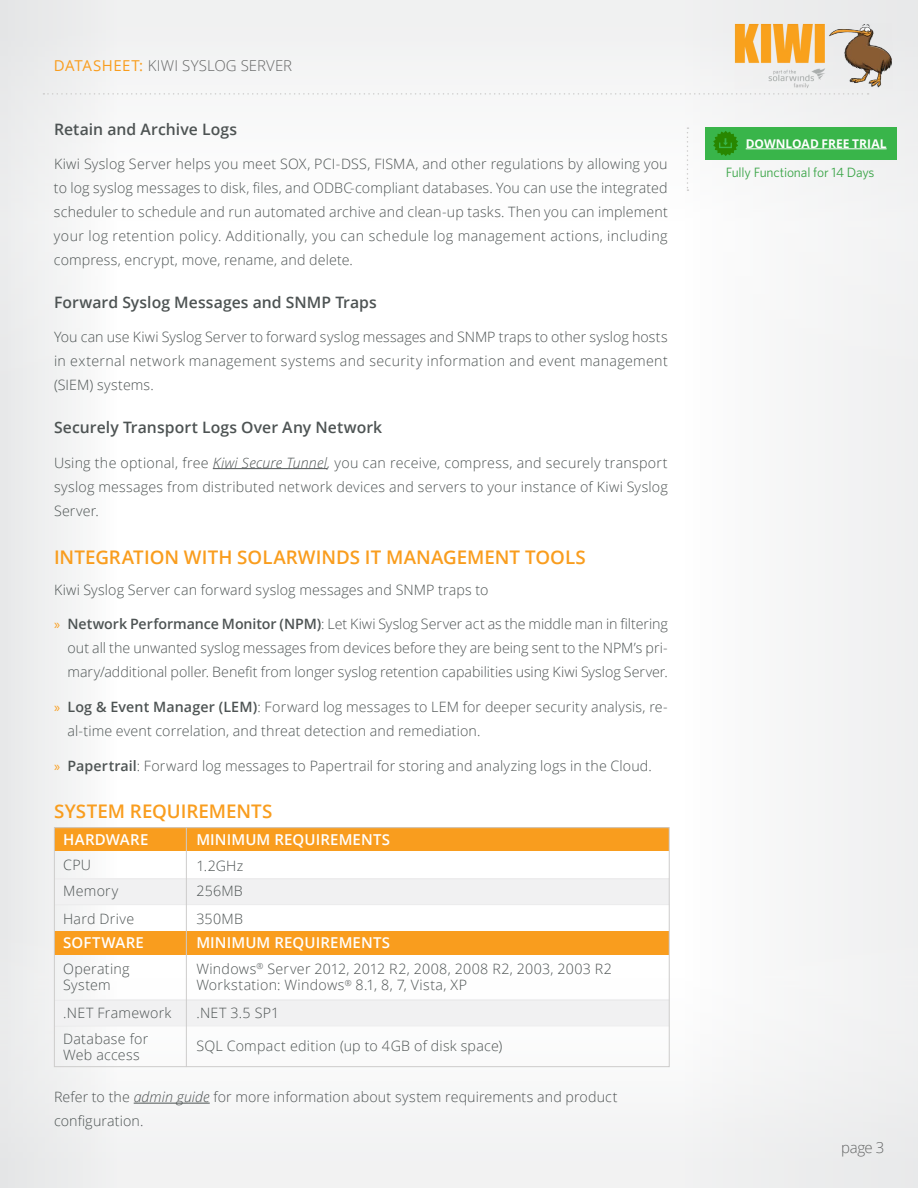
<style>
.page{position:relative;width:918px;height:1188px;background:#fff}
.page>*{position:absolute;margin:0;border:0;box-sizing:border-box;transform-origin:0 0}
.t1{font:600 18.75px "Open Sans";color:#f99d1e}
.t2{font:600 15.75px "Open Sans";letter-spacing:.005em;color:#4d5353}
.t3{font:600 15px "Open Sans";letter-spacing:.005em;color:#fff}
.t4{font:300 15px "Open Sans";letter-spacing:.01em;color:#666767}
.t5{font:300 14.25px/24px "Open Sans";letter-spacing:.01em;color:#4d5353}
.t6{font:13.5px "Whitney";letter-spacing:-.01em;color:#3ba548}
.t7{font:700 12px "Open Sans";letter-spacing:.005em;color:#fff}
.s1{font-weight:400;color:#f99d1e}
.s2{font-style:italic}
.s3{font-family:"Myriad Pro";font-weight:400;color:#f99d1e}
.s4{font-weight:600}
</style>
<div class="page">
<div style="left:0;top:0;width:918px;height:1188px;background:linear-gradient(to bottom,#f9f9fa,#f7f7f7)"></div>
<img style="left:730px;top:21px;width:165px;height:71px">
<svg style="left:43px;top:93px;width:826px;height:2px"></svg>
<hr style="left:213px;top:468px;width:114px;height:1px;background:#4d5353">
<hr style="left:134px;top:1103px;width:76px;height:1px;background:#4d5353">
<svg style="left:687px;top:127px;width:1px;height:64px"></svg>
<div style="left:705px;top:127px;width:192px;height:32px;background:#39b54a"></div>
<svg style="left:713px;top:131px;width:25px;height:25px"></svg>
<hr style="left:746px;top:149px;width:141px;height:1px;background:#fff">
<div style="left:54px;top:878px;width:615px;height:26px;background:#f1f1f2"></div>
<div style="left:54px;top:1000px;width:615px;height:26px;background:#f1f1f2"></div>
<div style="left:54px;top:828px;width:615px;height:23px;background:#f99d1e"></div>
<div style="left:54px;top:931px;width:615px;height:23px;background:#f99d1e"></div>
<hr style="left:54px;top:879px;width:616px;height:1px;background:#cdcccb">
<hr style="left:54px;top:1000px;width:616px;height:1px;background:#cdcccb">
<hr style="left:54px;top:905px;width:616px;height:1px;background:#cdcccb">
<hr style="left:54px;top:1026px;width:616px;height:1px;background:#cdcccb">
<hr style="left:186px;top:828px;width:1px;height:239px;background:#cdcccb">
<div style="left:54px;top:827px;width:616px;height:240px;border:1px solid #cdcccb"></div>
<p class="t4" style="left:54px;top:56px;width:240px"><span class="s1">DATASHEET:</span> KIWI SYSLOG SERVER</p>
<p class="t2" style="left:54px;top:118px;width:185px">Retain and Archive Logs</p>
<p class="t5" style="left:54px;top:152px;width:615px;text-align:justify">Kiwi Syslog Server helps you meet SOX, PCI-DSS, FISMA, and other regulations by allowing you to log syslog messages to disk, files, and ODBC-compliant databases. You can use the integrated scheduler to schedule and run automated archive and clean-up tasks. Then you can implement your log retention policy. Additionally, you can schedule log management actions, including compress, encrypt, move, rename, and delete.</p>
<p class="t2" style="left:54px;top:291px;width:324px">Forward Syslog Messages and SNMP Traps</p>
<p class="t5" style="left:54px;top:325px;width:615px;text-align:justify">You can use Kiwi Syslog Server to forward syslog messages and SNMP traps to other syslog hosts in external network management systems and security information and event management (SIEM) systems.</p>
<p class="t2" style="left:54px;top:416px;width:330px">Securely Transport Logs Over Any Network</p>
<p class="t5" style="left:54px;top:450px;width:615px;text-align:justify">Using the optional, free <span class="s2">Kiwi Secure Tunnel,</span> you can receive, compress, and securely transport syslog messages from distributed network devices and servers to your instance of Kiwi Syslog Server.</p>
<h1 class="t1" style="left:54px;top:544px;width:533px">INTEGRATION WITH SOLARWINDS IT MANAGEMENT TOOLS</h1>
<p class="t5" style="left:54px;top:577px;width:436px">Kiwi Syslog Server can forward syslog messages and SNMP traps to</p>
<p class="t5" style="left:67px;top:612px;width:602px;text-align:justify;text-indent:-13px"><span class="s3">»</span> <span class="s4">Network Performance Monitor (NPM)</span>: Let Kiwi Syslog Server act as the middle man in filtering out all the unwanted syslog messages from devices before they are being sent to the NPM’s pri&shy;mary/additional poller. Benefit from longer syslog retention capabilities using Kiwi Syslog Server.</p>
<p class="t5" style="left:67px;top:695px;width:602px;text-indent:-13px"><span class="s3">»</span> <span class="s4">Log &amp; Event Manager (LEM)</span>: Forward log messages to LEM for deeper security analysis, re&shy;al-time event correlation, and threat detection and remediation.</p>
<p class="t5" style="left:54px;top:753px;width:599px"><span class="s3">»</span> <span class="s4">Papertrail</span>: Forward log messages to Papertrail for storing and analyzing logs in the Cloud.</p>
<h1 class="t1" style="left:54px;top:798px;width:220px">SYSTEM REQU IREMENTS</h1>
<p class="t3" style="left:63px;top:829px;width:87px">HARDWARE</p>
<p class="t3" style="left:196px;top:829px;width:195px">MINIMUM REQUIREMENTS</p>
<p class="t5" style="left:63px;top:852px;width:57px;line-height:25.8px">CPU<br>Memory</p>
<p class="t5" style="left:63px;top:906px;width:72px">Hard D rive</p>
<p class="t5" style="left:63px;top:960px;width:68px;line-height:16.5px">Operating<br>System</p>
<p class="t5" style="left:63px;top:999px;width:110px;line-height:25.8px">.NET Framework<br>Database for</p>
<p class="t5" style="left:63px;top:1043px;width:78px">Web access</p>
<p class="t3" style="left:63px;top:933px;width:82px">SOFTWARE</p>
<p class="t5" style="left:196px;top:852px;width:48px;line-height:25.8px">1.2GHz<br>256MB</p>
<p class="t5" style="left:196px;top:906px;width:48px">350MB</p>
<p class="t5" style="left:196px;top:960px;width:417px;line-height:16.5px">Windows<sup>®</sup> Server 2012, 2012 R2, 2008, 2008 R2, 2003, 2003 R2<br>Workstation: Windows<sup>®</sup> 8.1, 8, 7, Vista, XP</p>
<p class="t5" style="left:196px;top:1000px;width:84px">.NET 3.5 SP1</p>
<p class="t5" style="left:196px;top:1033px;width:308px">SQL Compact edition (up to 4GB of disk space)</p>
<p class="t3" style="left:196px;top:933px;width:195px">MINIMUM REQUIREMENTS</p>
<p class="t5" style="left:54px;top:1085px;width:565px">Refer to the <span class="s2">admin guide</span> for more information about system requirements and product configuration.</p>
<p class="t7" style="left:746px;top:135px;width:142px">DOWNLOAD FREE TRIAL</p>
<p class="t6" style="left:726px;top:164px;width:150px">Fully Functional for 14 Days</p>
<p class="t4" style="left:841px;top:1137px;width:45px">page 3</p>
</div>
